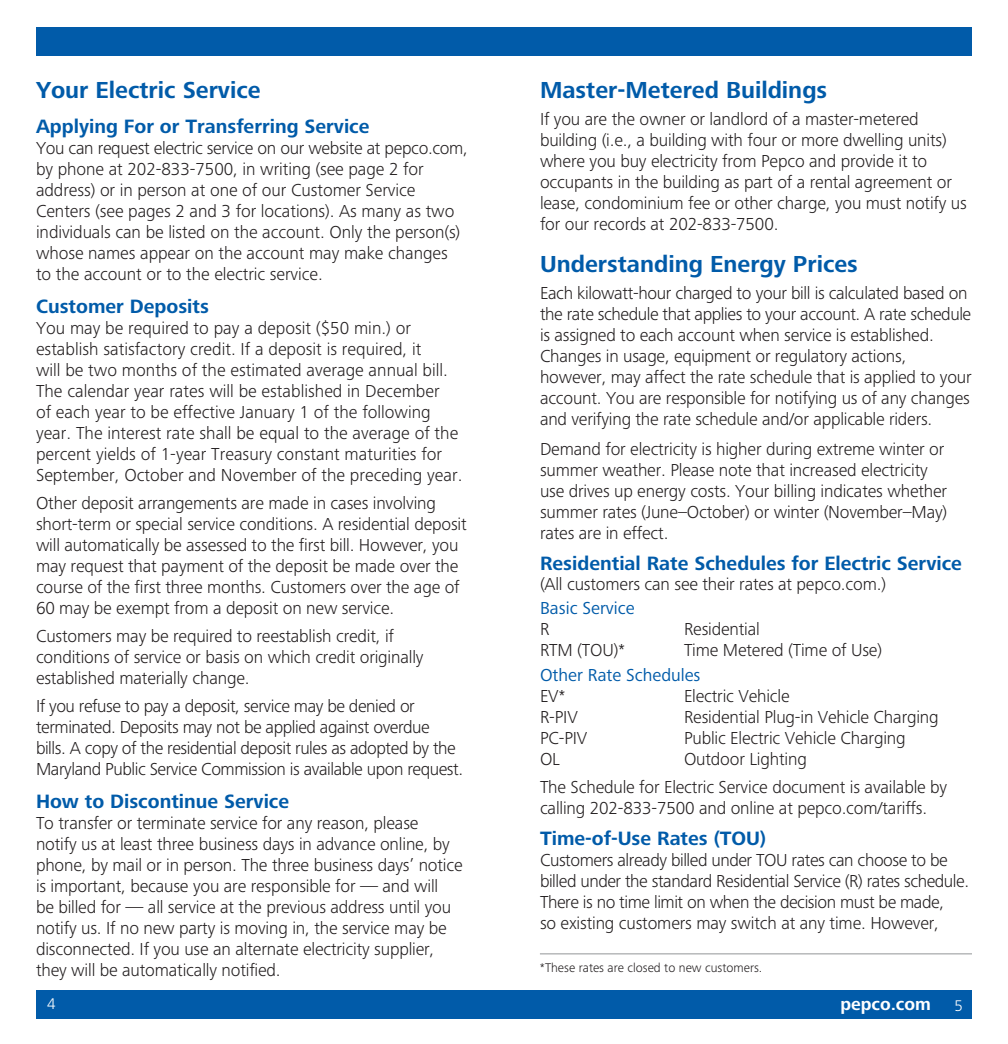
<style>
.page{position:relative;width:1008px;height:1044px;background:#fff}
.page>*{position:absolute;margin:0;border:0;box-sizing:border-box;transform-origin:0 0}
.t1{font:700 24px "Frutiger Next Pro";color:#015ba9}
.t2{font:700 20px "Frutiger Next Pro";color:#015ba9}
.t3{font:300 18px/21px "Frutiger Next Pro";letter-spacing:-.01em;color:#231f20}
.t4{font:18px "Frutiger Next Pro";color:#015ba9}
.t5{font:700 18px "Frutiger Next Pro";color:#fff}
.t6{font:300 16px "Frutiger Next Pro";color:#fff}
.t7{font:300 13px "Frutiger Next Pro";color:#231f20}
</style>
<div class="page">
<hr style="left:540px;top:953px;width:432px;height:1px;background:#939598">
<div style="left:36px;top:27px;width:468px;height:29px;background:#015ba9"></div>
<div style="left:504px;top:27px;width:468px;height:29px;background:#015ba9"></div>
<div style="left:36px;top:990px;width:468px;height:29px;background:#015ba9"></div>
<div style="left:504px;top:990px;width:468px;height:29px;background:#015ba9"></div>
<h2 class="t1" style="left:36px;top:77px;width:226px">Your Electric Service</h2>
<h3 class="t2" style="left:36px;top:115px;width:335px">Applying For or Transferring Service</h3>
<p class="t3" style="left:36px;top:137px;width:433px">You can request electric service on our website at pepco.com, by phone at 202-833-7500, in writing (see page 2 for address) or in person at one of our Customer Service Centers (see pages 2 and 3 for locations). As many as two individuals can be listed on the account. Only the person(s) whose names appear on the account may make changes<br>to the account or to the electric service.</p>
<h3 class="t2" style="left:36px;top:295px;width:175px">Customer Deposits</h3>
<p class="t3" style="left:36px;top:317px;width:428px">You may be required to pay a deposit ($50 min.) or establish satisfactory credit. If a deposit is required, it<br>will be two months of the estimated average annual bill.<br>The calendar year rates will be established in December<br>of each year to be effective January 1 of the following year. The interest rate shall be equal to the average of the percent yields of 1-year Treasury constant maturities for September, October and November of the preceding year.</p>
<p class="t3" style="left:36px;top:492px;width:432px">Other deposit arrangements are made in cases involving short-term or special service conditions. A residential deposit will automatically be assessed to the first bill. However, you may request that payment of the deposit be made over the course of the first three months. Customers over the age of 60 may be exempt from a deposit on new service.</p>
<p class="t3" style="left:36px;top:626px;width:389px">Customers may be required to reestablish credit, if conditions of service or basis on which credit originally established materially change.</p>
<p class="t3" style="left:36px;top:696px;width:429px">If you refuse to pay a deposit, service may be denied or terminated. Deposits may not be applied against overdue bills. A copy of the residential deposit rules as adopted by the Maryland Public Service Commission is available upon request.</p>
<h3 class="t2" style="left:36px;top:790px;width:255px">How to Discontinue Service</h3>
<p class="t3" style="left:36px;top:813px;width:428px">To transfer or terminate service for any reason, please notify us at least three business days in advance online, by phone, by mail or in person. The three business days’ notice is important, because you are responsible for — and will<br>be billed for — all service at the previous address until you notify us. If no new party is moving in, the service may be disconnected. If you use an alternate electricity supplier, they will be automatically notified.</p>
<h2 class="t1" style="left:540px;top:77px;width:289px">Master-Metered Buildings</h2>
<p class="t3" style="left:540px;top:108px;width:428px">If you are the owner or landlord of a master-metered building (i.e., a building with four or more dwelling units) where you buy electricity from Pepco and provide it to occupants in the building as part of a rental agreement or lease, condominium fee or other charge, you must notify us for our records at 202-833-7500.</p>
<h2 class="t1" style="left:540px;top:250px;width:319px">Understanding Energy Prices</h2>
<p class="t3" style="left:540px;top:282px;width:433px">Each kilowatt-hour charged to your bill is calculated based on the rate schedule that applies to your account. A rate schedule is assigned to each account when service is established.<br>Changes in usage, equipment or regulatory actions, however, may affect the rate schedule that is applied to your account. You are responsible for notifying us of any changes and verifying the rate schedule and/or applicable riders.</p>
<p class="t3" style="left:540px;top:438px;width:409px">Demand for electricity is higher during extreme winter or summer weather. Please note that increased electricity use drives up energy costs. Your billing indicates whether summer rates (June–October) or winter (November–May) rates are in effect.</p>
<h3 class="t2" style="left:540px;top:551px;width:423px">Residential Rate Schedules for Electric Service</h3>
<p class="t3" style="left:540px;top:573px;width:348px">(All customers can see their rates at pepco.com.)</p>
<p class="t4" style="left:540px;top:598px;width:96px">Basic Service</p>
<p class="t3" style="left:540px;top:619px;width:11px">R</p>
<p class="t3" style="left:684px;top:619px;width:77px">Residential</p>
<p class="t3" style="left:540px;top:640px;width:87px">RTM (TOU)*</p>
<p class="t3" style="left:684px;top:640px;width:200px">Time Metered (Time of Use)</p>
<p class="t4" style="left:540px;top:664px;width:162px">Other Rate Schedules</p>
<p class="t3" style="left:540px;top:685px;width:27px">EV*</p>
<p class="t3" style="left:684px;top:685px;width:107px">Electric Vehicle</p>
<p class="t3" style="left:540px;top:706px;width:39px">R-PIV</p>
<p class="t3" style="left:684px;top:706px;width:256px">Residential Plug-in Vehicle Charging</p>
<p class="t3" style="left:540px;top:727px;width:49px">PC-PIV</p>
<p class="t3" style="left:684px;top:727px;width:223px">Public Electric Vehicle Charging</p>
<p class="t3" style="left:540px;top:748px;width:22px">OL</p>
<p class="t3" style="left:684px;top:748px;width:124px">Outdoor Lighting</p>
<p class="t3" style="left:540px;top:776px;width:409px">The Schedule for Electric Service document is available by calling 202-833-7500 and online at pepco.com/tariffs.</p>
<h3 class="t2" style="left:540px;top:827px;width:227px">Time-of-Use Rates (TOU)</h3>
<p class="t3" style="left:540px;top:849px;width:431px">Customers already billed under TOU rates can choose to be billed under the standard Residential Service (R) rates schedule.<br>There is no time limit on when the decision must be made,<br>so existing customers may switch at any time. However,</p>
<p class="t7" style="left:540px;top:961px;width:224px">*These rates are closed to new customers.</p>
<p class="t6" style="left:47px;top:995px;width:10px">4</p>
<p class="t5" style="left:840px;top:993px;width:92px">pepco.com</p>
<p class="t6" style="left:955px;top:996px;width:10px">5</p>
</div>
